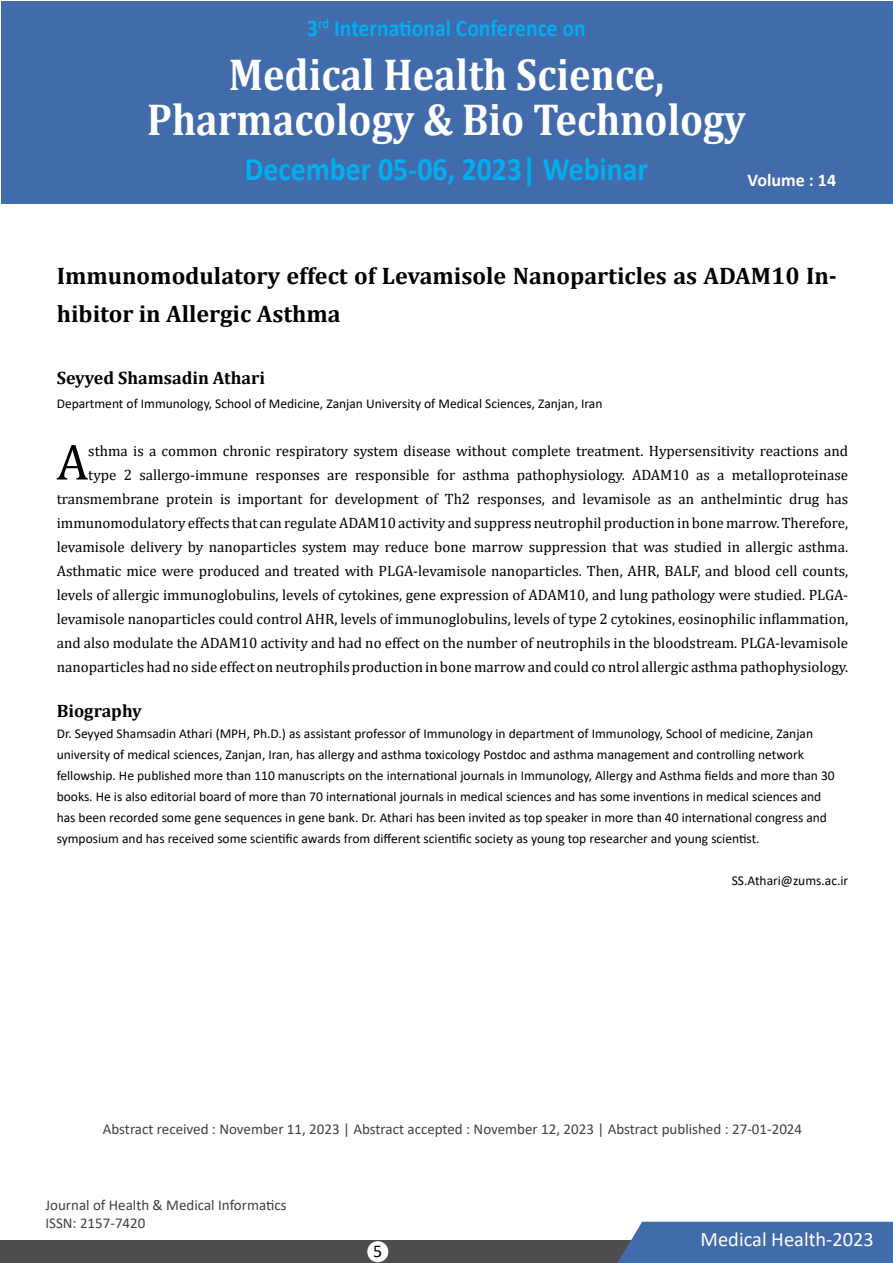
<style>
.page{position:relative;width:893px;height:1263px;background:#fff}
.page>*{position:absolute;margin:0;border:0;box-sizing:border-box;transform-origin:0 0}
.t1{font:51px "Cambria";color:#000}
.t2{font:700 45px/45px "Cambria";color:#fff;text-align:center;scale:.9 1}
.t3{font:700 33px "Calibri";color:#00aeef;scale:.9 1}
.t4{font:700 24px/37.5px "Cambria";color:#000}
.t5{font:700 24px "Calibri";color:#00aeef;scale:.9 1}
.t6{font:20.4px "Calibri";color:#fff}
.t7{font:700 18px "Cambria";color:#000}
.t8{font:700 18px "Calibri";color:#fff}
.t9{font:18px "Calibri";color:#000}
.t10{font:15px/24px "Cambria";color:#000;text-align:right}
.t11{font:15px/18px "Calibri";color:#414042}
.t12{font:13.5px/21px "Calibri";color:#000}
</style>
<div class="page">
<div style="left:1px;top:1px;width:891px;height:202px;background:#426bab"></div>
<div style="left:0;top:1240px;width:668px;height:23px;background:#4d4d4f"></div>
<div style="left:617px;top:1222px;width:276px;height:41px;background:#426bab"></div>
<div style="left:367px;top:1241px;width:21px;height:21px;background:#fff;border-radius:50%"></div>
<h3 class="t5" style="left:307px;top:11px;width:311px">3<sup>rd</sup> International Conference on</h3>
<h2 class="t2" style="left:147px;top:50px;width:666px">Medical Health Science,<br>Pharmacology &amp; Bio Technology</h2>
<h3 class="t3" style="left:245px;top:145px;width:450px">December 05-06, 2023| Webinar</h3>
<p class="t8" style="left:748px;top:168px;width:90px">Volume : 14</p>
<h3 class="t4" style="left:57px;top:256px;width:782px">Immunomodulatory effect of Levamisole Nanoparticles as ADAM10 In&shy;hibitor in Allergic Asthma</h3>
<p class="t7" style="left:57px;top:365px;width:210px">Seyyed Shamsadin Athari</p>
<p class="t12" style="left:57px;top:392px;width:547px">Department of Immunology, School of Medicine, Zanjan University of Medical Sciences, Zanjan, Iran</p>
<h1 class="t1" style="left:57px;top:432px;width:33px">A</h1>
<p class="t10" style="left:57px;top:438px;width:793px">sthma is a common chronic respiratory system disease without complete treatment. Hypersensitivity reactions and type 2 sallergo-immune responses are responsible for asthma pathophysiology. ADAM10 as a metalloproteinase transmembrane protein is important for development of Th2 responses, and levamisole as an anthelmintic drug has immunomodulatory effects that can regulate ADAM10 activity and suppress neutrophil production in bone marrow. Therefore, levamisole delivery by nanoparticles system may reduce bone marrow suppression that was studied in allergic asthma.<br>Asthmatic mice were produced and treated with PLGA-levamisole nanoparticles. Then, AHR, BALF, and blood cell counts, levels of allergic immunoglobulins, levels of cytokines, gene expression of ADAM10, and lung pathology were studied. PLGA&shy;levamisole nanoparticles could control AHR, levels of immunoglobulins, levels of type 2 cytokines, eosinophilic inflammation, and also modulate the ADAM10 activity and had no effect on the number of neutrophils in the bloodstream. PLGA-levamisole nanoparticles had no side effect on neutrophils production in bone marrow and could co ntrol allergic asthma pathophysiology.</p>
<p class="t7" style="left:57px;top:698px;width:87px">Biography</p>
<p class="t12" style="left:57px;top:722px;width:779px">Dr. Seyyed Shamsadin Athari (MPH, Ph.D.) as assistant professor of Immunology in department of Immunology, School of medicine, Zanjan university of medical sciences, Zanjan, Iran, has allergy and asthma toxicology Postdoc and asthma management and controlling network fellowship. He published more than 110 manuscripts on the international journals in Immunology, Allergy and Asthma fields and more than 30 books. He is also editorial board of more than 70 international journals in medical sciences and has some inventions in medical sciences and has been recorded some gene sequences in gene bank. Dr. Athari has been invited as top speaker in more than 40 international congress and symposium and has received some scientific awards from different scientific society as young top researcher and young scientist.</p>
<p class="t12" style="left:732px;top:869px;width:118px">SS.Athari@zums.ac.ir</p>
<p class="t11" style="left:103px;top:1119px;width:701px">Abstract received : November 11, 2023 | Abstract accepted : November 12, 2023 | Abstract published : 27-01-2024</p>
<p class="t11" style="left:45px;top:1196px;width:243px">Journal of Health &amp; Medical Informatics<br>ISSN: 2157-7420</p>
<p class="t9" style="left:373px;top:1239px;width:11px">5</p>
<h3 class="t6" style="left:701px;top:1225px;width:175px">Medical Health-2023</h3>
</div>
